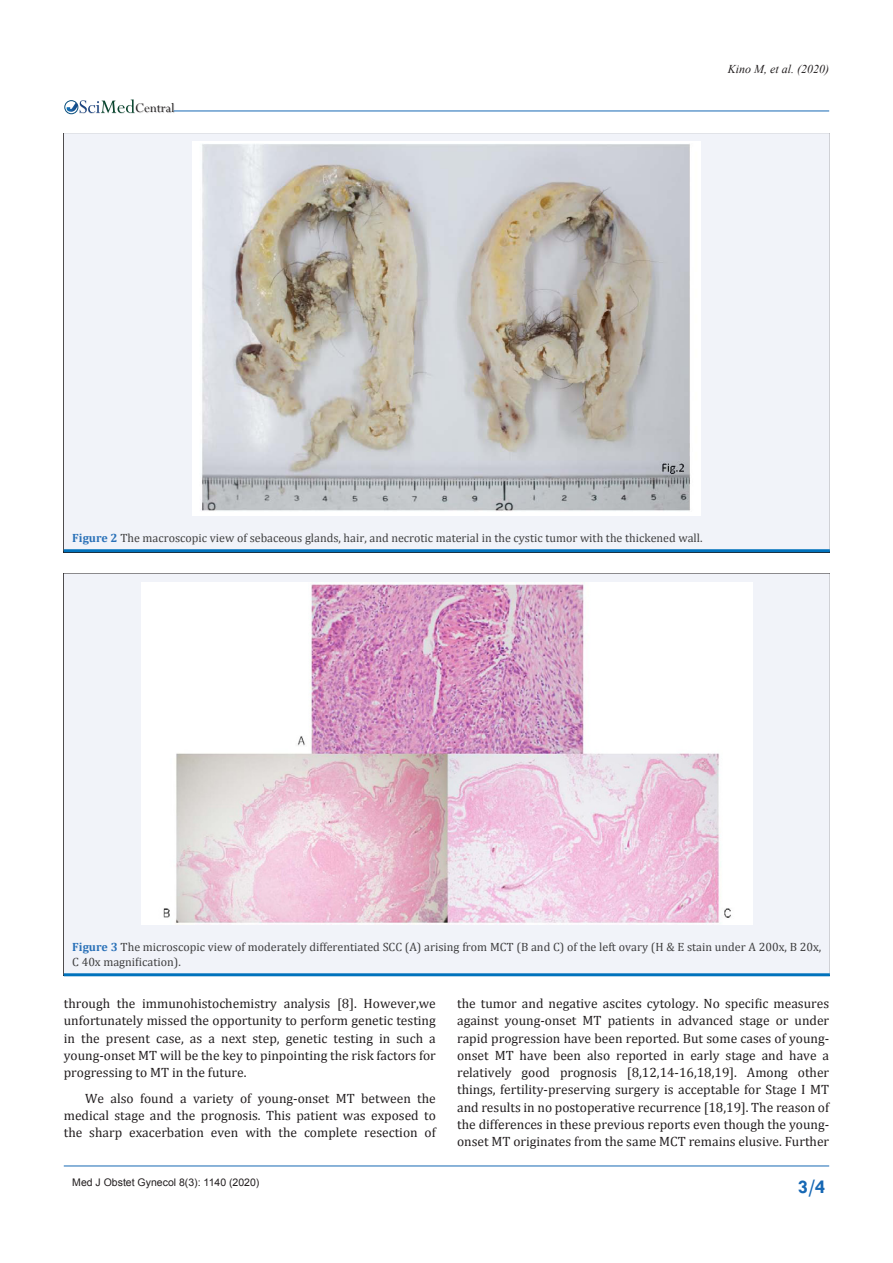
<style>
.page{position:relative;width:893px;height:1263px;background:#fff}
.page>*{position:absolute;margin:0;border:0;box-sizing:border-box;transform-origin:0 0}
.t1{font:700 19.5px "Tw Cen";color:#1768b4}
.t2{font:14.55px "Perpetua";color:#211e1e}
.t3{font:13.5px/17.2px "Cambria";color:#231f20;text-align:justify}
.t4{font:12px/15px "Cambria";color:#3e3e3f}
.t5{font:italic 12px "Times New Roman";color:#231f20}
.t6{font:10.5px "Arial";color:#231f20}
.s1{font-weight:700;color:#2a71b8}
</style>
<div class="page">
<img style="left:79px;top:103px;width:96px;height:11px">
<div style="left:64px;top:100px;width:14px;height:14px;border:1px solid #074d7c;border-radius:50%"></div>
<svg style="left:66px;top:99px;width:69px;height:14px"></svg>
<hr style="left:64px;top:1166px;width:765px;height:1px;background:#1768b4">
<hr style="left:174px;top:111px;width:655px;height:1px;background:#1768b4">
<div style="left:64px;top:133px;width:766px;height:416px;background:#f1f3f9"></div>
<hr style="left:64px;top:549px;width:766px;height:3px;background:#0072bc">
<img style="left:193px;top:142px;width:508px;height:374px">
<div style="left:64px;top:573px;width:766px;height:400px;background:#f1f3f9"></div>
<hr style="left:64px;top:973px;width:766px;height:3px;background:#0072bc">
<img style="left:141px;top:582px;width:611px;height:343px">
<p class="t2" style="left:135px;top:99px;width:41px">Central</p>
<p class="t5" style="left:728px;top:61px;width:103px">Kino M, et al. (2020)</p>
<p class="t4" style="left:72px;top:531px;width:632px"><span class="s1">Figure 2</span> The macroscopic view of sebaceous glands, hair, and necrotic material in the cystic tumor with the thickened wall.</p>
<p class="t4" style="left:72px;top:940px;width:750px"><span class="s1">Figure 3</span> The microscopic view of moderately differentiated SCC (A) arising from MCT (B and C) of the left ovary (H &amp; E stain under A 200x, B 20x,<br>C 40x magnification).</p>
<p class="t3" style="left:64px;top:995px;width:374px">through the immunohistochemistry analysis [8]. However,we unfortunately missed the opportunity to perform genetic testing in the present case, as a next step, genetic testing in such a young-onset MT will be the key to pinpointing the risk factors for progressing to MT in the future.</p>
<p class="t3" style="left:64px;top:1089px;width:374px;text-indent:21px">We also found a variety of young-onset MT between the medical stage and the prognosis. This patient was exposed to the sharp exacerbation even with the complete resection of</p>
<p class="t3" style="left:457px;top:995px;width:374px">the tumor and negative ascites cytology. No specific measures against young-onset MT patients in advanced stage or under rapid progression have been reported. But some cases of young&shy;onset MT have been also reported in early stage and have a relatively good prognosis [8,12,14-16,18,19]. Among other things, fertility-preserving surgery is acceptable for Stage I MT and results in no postoperative recurrence [18,19]. The reason of the differences in these previous reports even though the young&shy;onset MT originates from the same MCT remains elusive. Further</p>
<p class="t6" style="left:72px;top:1175px;width:189px">Med J Obstet Gynecol 8(3): 1140 (2020)</p>
<h1 class="t1" style="left:798px;top:1175px;width:29px">3/4</h1>
</div>
